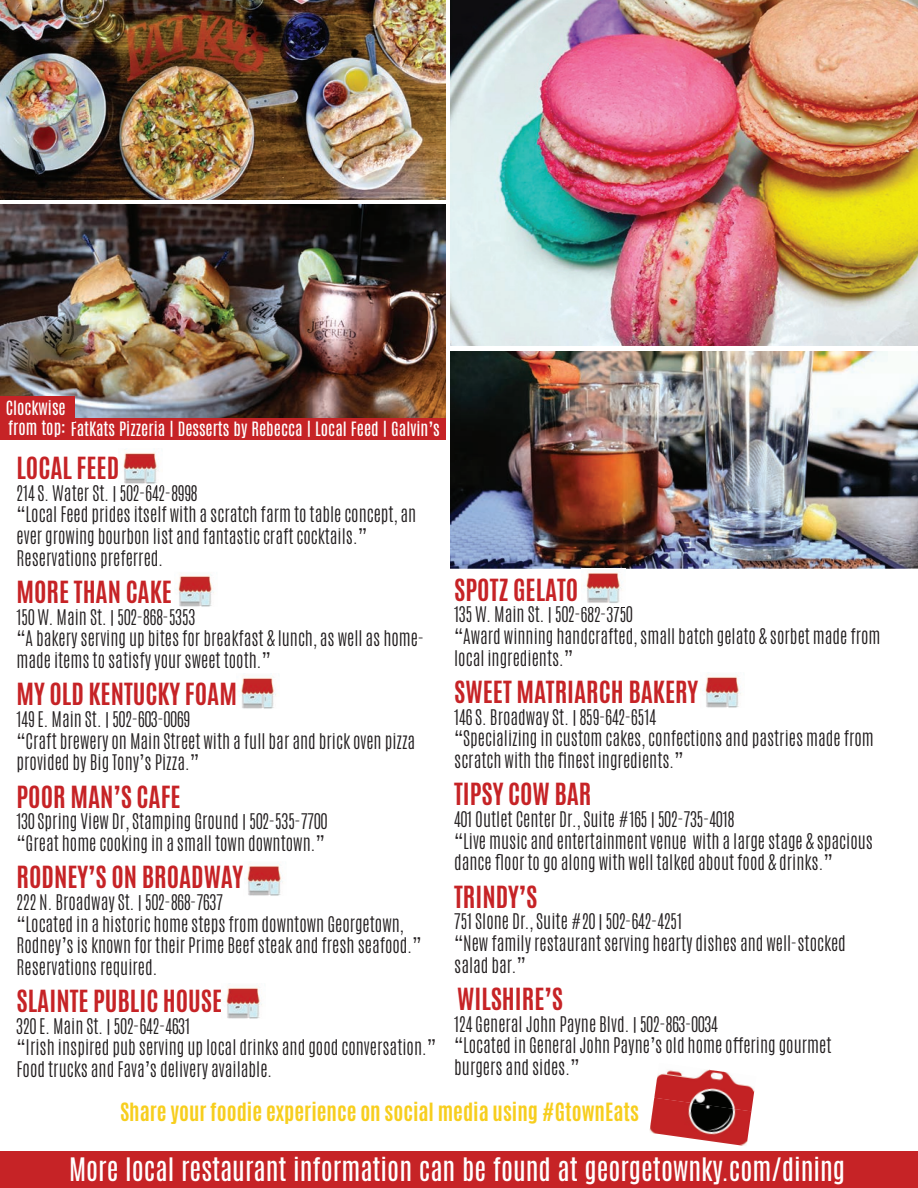
<style>
.page{position:relative;width:918px;height:1188px;background:#fff}
.page>*{position:absolute;margin:0;border:0;box-sizing:border-box;transform-origin:0 0}
.t1{font:27px "Antonio";color:#fff}
.t2{font:700 25.5px "Antonio";color:#c62326}
.t3{font:700 21px "Antonio";color:#f7ce1e}
.t4{font:300 18px/21.6px "Antonio";color:#231f20}
.t5{font:16.5px "Antonio";color:#fff}
</style>
<div class="page">
<img style="left:123px;top:452px;width:35px;height:32px">
<img style="left:121px;top:485px;width:41px;height:2px">
<img style="left:175px;top:574px;width:39px;height:33px">
<svg style="left:174px;top:609px;width:20px;height:1px"></svg>
<img style="left:450px;top:0;width:468px;height:346px">
<img style="left:0;top:0;width:446px;height:200px">
<img style="left:450px;top:351px;width:468px;height:218px">
<div style="left:0;top:417px;width:446px;height:22px;background:#c62326"></div>
<div style="left:0;top:1151px;width:918px;height:37px;background:#c62326"></div>
<img style="left:654px;top:1069px;width:101px;height:42px">
<img style="left:649px;top:1098px;width:102px;height:48px">
<img style="left:238px;top:676px;width:38px;height:33px">
<img style="left:247px;top:864px;width:36px;height:32px">
<img style="left:223px;top:986px;width:39px;height:33px">
<img style="left:582px;top:571px;width:43px;height:37px">
<img style="left:702px;top:675px;width:39px;height:33px">
<img style="left:0;top:205px;width:446px;height:212px">
<div style="left:0;top:396px;width:75px;height:25px;background:#c62326"></div>
<p class="t5" style="left:6px;top:396px;width:61px">Clockwise</p>
<p class="t5" style="left:8px;top:417px;width:433px">from top: FatKats Pizzeria | Desserts by Rebecca | Local Feed | Galvin’s</p>
<h2 class="t2" style="left:17px;top:449px;width:104px">LOCAL FEED</h2>
<p class="t4" style="left:17px;top:482px;width:401px">214 S. Water St. | 502-642-8998<br>“Local Feed prides itself with a scratch farm to table concept, an ever growing bourbon list and fantastic craft cocktails.” Reservations preferred.</p>
<h2 class="t2" style="left:17px;top:573px;width:157px">MORE THAN CAKE</h2>
<p class="t4" style="left:17px;top:606px;width:409px">150 W. Main St. | 502-868-5353<br>“A bakery serving up bites for breakfast &amp; lunch, as well as home&shy;made items to satisfy your sweet tooth.”</p>
<h2 class="t2" style="left:17px;top:675px;width:222px">MY OLD KENTUCKY FOAM</h2>
<p class="t4" style="left:17px;top:709px;width:400px">149 E. Main St. | 502-603-0069<br>“Craft brewery on Main Street with a full bar and brick oven pizza provided by Big Tony’s Pizza.”</p>
<h2 class="t2" style="left:17px;top:777px;width:166px">POOR MAN’S CAFE</h2>
<p class="t4" style="left:17px;top:811px;width:312px">130 Spring View Dr, Stamping Ground | 502-535-7700 “Great home cooking in a small town downtown.”</p>
<h2 class="t2" style="left:17px;top:858px;width:228px">RODNEY’S ON BROADWAY</h2>
<p class="t4" style="left:17px;top:892px;width:407px">222 N. Broadway St. | 502-868-7637<br>“Located in a historic home steps from downtown Georgetown, Rodney’s is known for their Prime Beef steak and fresh seafood.” Reservations required.</p>
<h2 class="t2" style="left:17px;top:982px;width:207px">SLAINTE PUBLIC HOUSE</h2>
<p class="t4" style="left:17px;top:1015px;width:421px">320 E. Main St. | 502-642-4631<br>“Irish inspired pub serving up local drinks and good conversation.”<br>Food trucks and Fava’s delivery available.</p>
<h2 class="t2" style="left:454px;top:571px;width:126px">SPOTZ GELATO</h2>
<p class="t4" style="left:454px;top:604px;width:428px">135 W. Main St. | 502-682-3750<br>“Award winning handcrafted, small batch gelato &amp; sorbet made from local ingredients.”</p>
<h2 class="t2" style="left:454px;top:673px;width:246px">SWEET MATRIARCH BAKERY</h2>
<p class="t4" style="left:454px;top:706px;width:421px">146 S. Broadway St. | 859-642-6514<br>“Specializing in custom cakes, confections and pastries made from scratch with the finest ingredients.”</p>
<h2 class="t2" style="left:454px;top:775px;width:139px">TIPSY COW BAR</h2>
<p class="t4" style="left:454px;top:809px;width:420px">401 Outlet Center Dr., Suite #165 | 502-735-4018<br>“Live music and entertainment venue with a large stage &amp; spacious dance floor to go along with well talked about food &amp; drinks.”</p>
<h2 class="t2" style="left:454px;top:878px;width:85px">TRINDY’S</h2>
<p class="t4" style="left:454px;top:911px;width:393px">751 Slone Dr., Suite #20 | 502-642-4251<br>“New family restaurant serving hearty dishes and well-stocked salad bar.”</p>
<h2 class="t2" style="left:457px;top:980px;width:107px">WILSHIRE’S</h2>
<p class="t4" style="left:454px;top:1013px;width:379px">124 General John Payne Blvd. | 502-863-0034<br>“Located in General John Payne’s old home offering gourmet burgers and sides.”</p>
<p class="t3" style="left:120px;top:1096px;width:520px">Share your foodie experience on social media using #GtownEats</p>
<h1 class="t1" style="left:69px;top:1149px;width:778px">More local restaurant information can be found at georgetownky.com/dining</h1>
</div>
